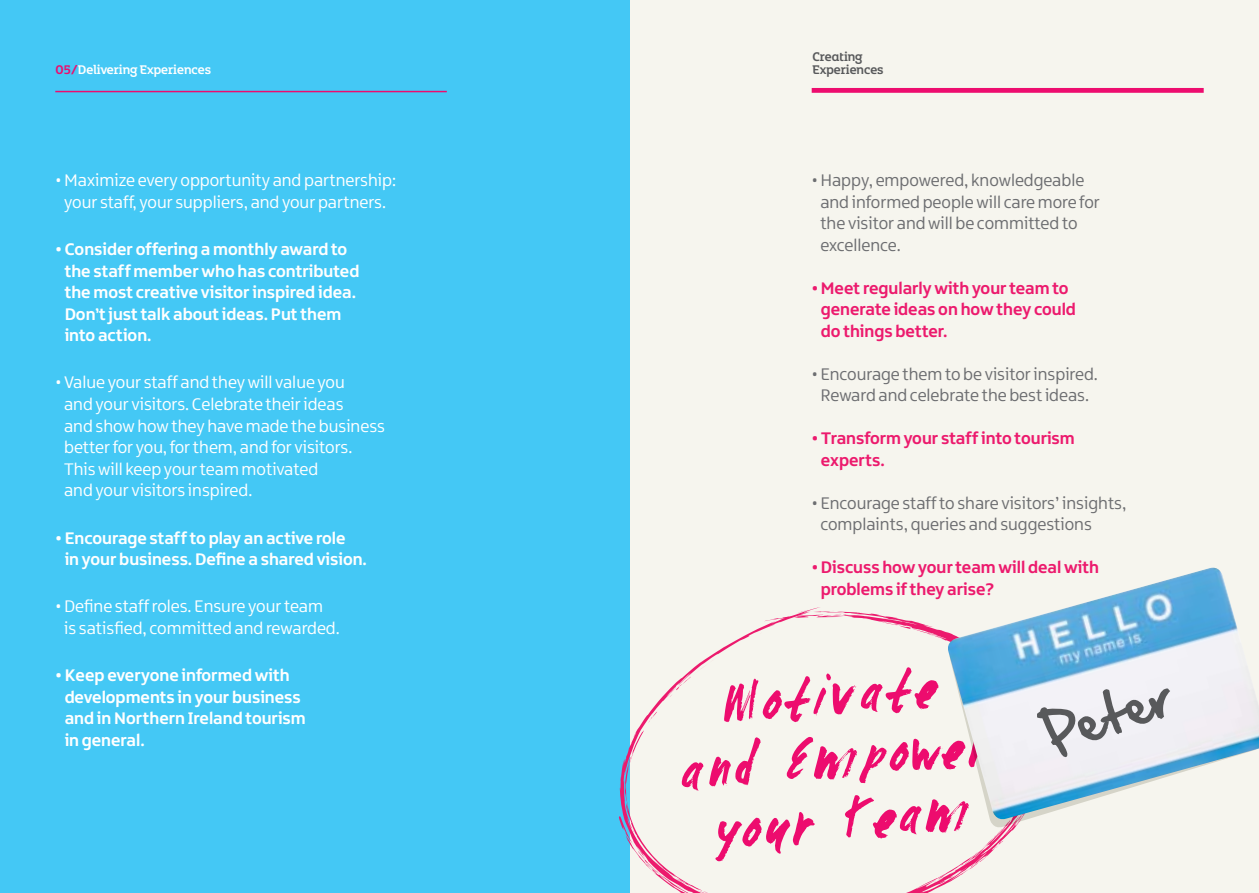
<style>
.page{position:relative;width:1259px;height:893px;background:#fff}
.page>*{position:absolute;margin:0;border:0;box-sizing:border-box;transform-origin:0 0}
.t1{font:48.75px "Hand Of Sean";color:#58595b}
.t2{font:18px/21.6px "Northern Ireland";color:#fff}
.t3{font:700 18px/21.6px "Northern Ireland";color:#fff}
.t4{font:18px/21.6px "Northern Ireland";color:#6d6e71}
.t5{font:700 18px/21.6px "Northern Ireland";color:#ec1a6d}
.t6{font:13.5px "Northern Ireland Headline";color:#fff}
.t7{font:13.5px/13.2px "Northern Ireland Headline";color:#58595b}
.s1{color:#ed0c6e}
</style>
<div class="page">
<div style="left:629px;top:0;width:630px;height:893px;background:#f6f5ee"></div>
<div style="left:0;top:0;width:629px;height:893px;background:#44c8f5"></div>
<svg style="left:629px;top:607px;width:316px;height:42px"></svg>
<svg style="left:619px;top:649px;width:394px;height:244px"></svg>
<svg style="left:764px;top:610px;width:83px;height:11px"></svg>
<svg style="left:947px;top:567px;width:268px;height:263px"></svg>
<img style="left:945px;top:568px;width:314px;height:254px">
<hr style="left:55px;top:91px;width:392px;height:1px;background:#ed0c6e">
<div style="left:811px;top:88px;width:392px;height:5px;background:#ed0c6e"></div>
<p class="t6" style="left:55px;top:61px;width:157px"><span class="s1">05/</span>Delivering Experiences</p>
<p class="t2" style="left:55px;top:170px;width:342px;text-align:center">• Maximize every opportunity and partnership: your staff, your suppliers, and your partners.</p>
<p class="t3" style="left:65px;top:238px;width:296px;text-indent:-9px">• Consider offering a monthly award to the staff member who has contributed the most creative visitor inspired idea.<br>Don’t just talk about ideas. Put them into action.</p>
<p class="t2" style="left:64px;top:372px;width:322px;text-indent:-9px">• Value your staff and they will value you<br>and your visitors. Celebrate their ideas<br>and show how they have made the business better for you, for them, and for visitors.<br>This will keep your team motivated<br>and your visitors inspired.</p>
<p class="t3" style="left:65px;top:526px;width:304px;text-indent:-9px">• Encourage staff to play an active role<br>in your business. Define a shared vision.</p>
<p class="t2" style="left:64px;top:596px;width:277px;text-indent:-9px">• Define staff roles. Ensure your team<br>is satisfied, committed and rewarded.</p>
<p class="t3" style="left:65px;top:664px;width:242px;text-indent:-9px">• Keep everyone informed with developments in your business and in Northern Ireland tourism in general.</p>
<p class="t7" style="left:812px;top:50px;width:73px">Creating<br>Experiences</p>
<p class="t4" style="left:820px;top:170px;width:281px;text-indent:-9px">• Happy, empowered, knowledgeable and informed people will care more for the visitor and will be committed to excellence.</p>
<p class="t5" style="left:821px;top:277px;width:257px;text-indent:-9px">• Meet regularly with your team to generate ideas on how they could do things better.</p>
<p class="t4" style="left:811px;top:363px;width:288px;text-align:center">• Encourage them to be visitor inspired.<br>Reward and celebrate the best ideas.</p>
<p class="t5" style="left:821px;top:427px;width:255px;text-indent:-9px">• Transform your staff into tourism experts.</p>
<p class="t4" style="left:820px;top:492px;width:307px;text-indent:-9px">• Encourage staff to share visitors’ insights, complaints, queries and suggestions</p>
<p class="t5" style="left:821px;top:556px;width:280px;text-indent:-9px">• Discuss how your team will deal with problems if they arise?</p>
<h1 class="t1" style="left:1029px;top:695px;width:136px;rotate:-19deg">Peter</h1>
</div>
